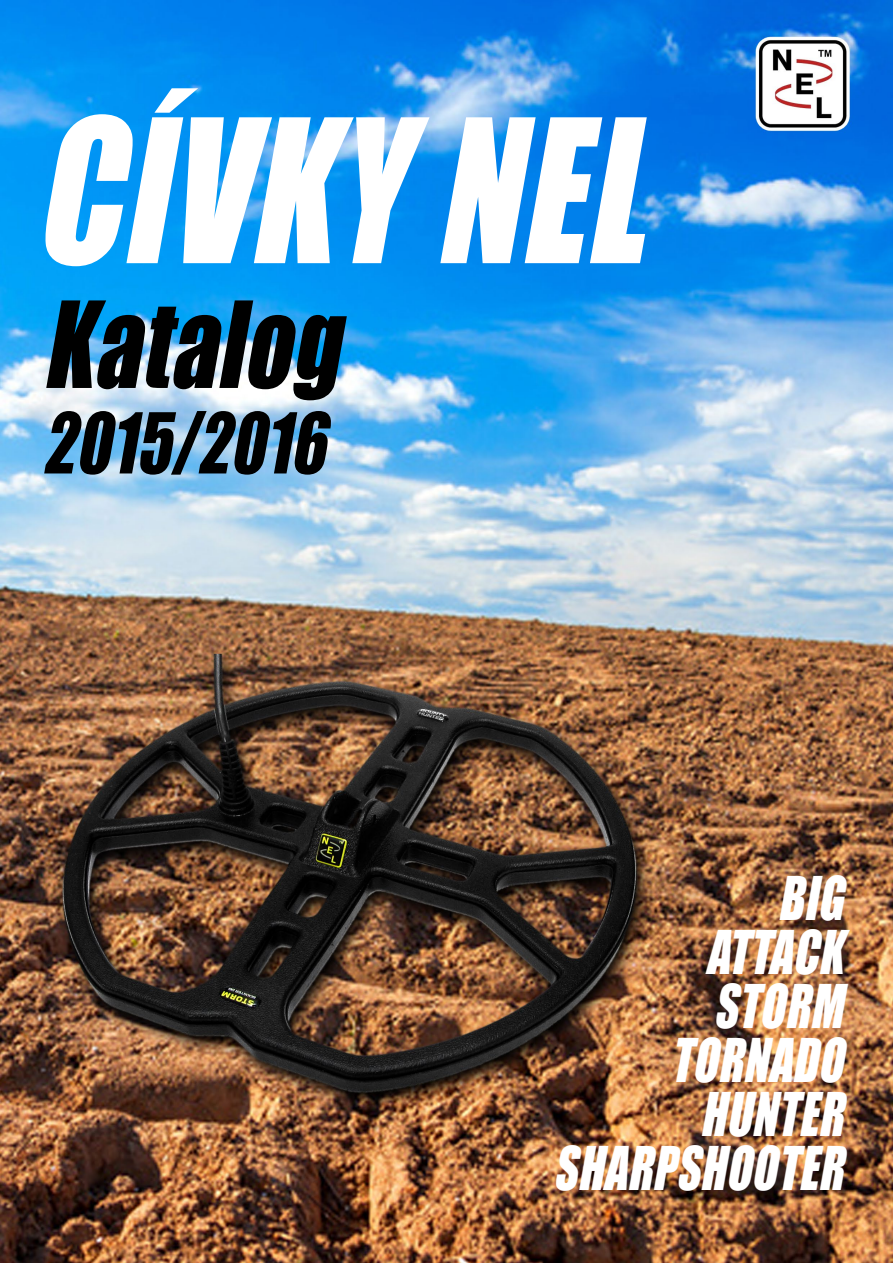
<style>
.page{position:relative;width:893px;height:1263px;background:#fff}
.page>*{position:absolute;margin:0;border:0;box-sizing:border-box;transform-origin:0 0}
.t1{font:italic 184.5px "Impact";color:#fff;scale:.82 1}
.t2{font:italic 110.7px "Impact";color:#000;scale:.82 1}
.t3{font:italic 77.55px "Impact";color:#000;scale:.82 1}
.t4{font:italic 55.35px/54px "Impact";color:#fff;text-align:right;scale:.82 1}
</style>
<div class="page">
<img style="left:0;top:0;width:893px;height:1263px">
<h1 class="t1" style="left:34px;top:48px;width:801px">CÍVKYNEL</h1>
<h2 class="t2" style="left:43px;top:259px;width:397px">Katalog</h2>
<h3 class="t3" style="left:43px;top:383px;width:370px">2015/2016</h3>
<p class="t4" style="left:553px;top:870px;width:372px">BIG<br>ATTACK<br>STORM<br>TORNADO<br>HUNTER<br>SHARPSHOOTER</p>
</div>
